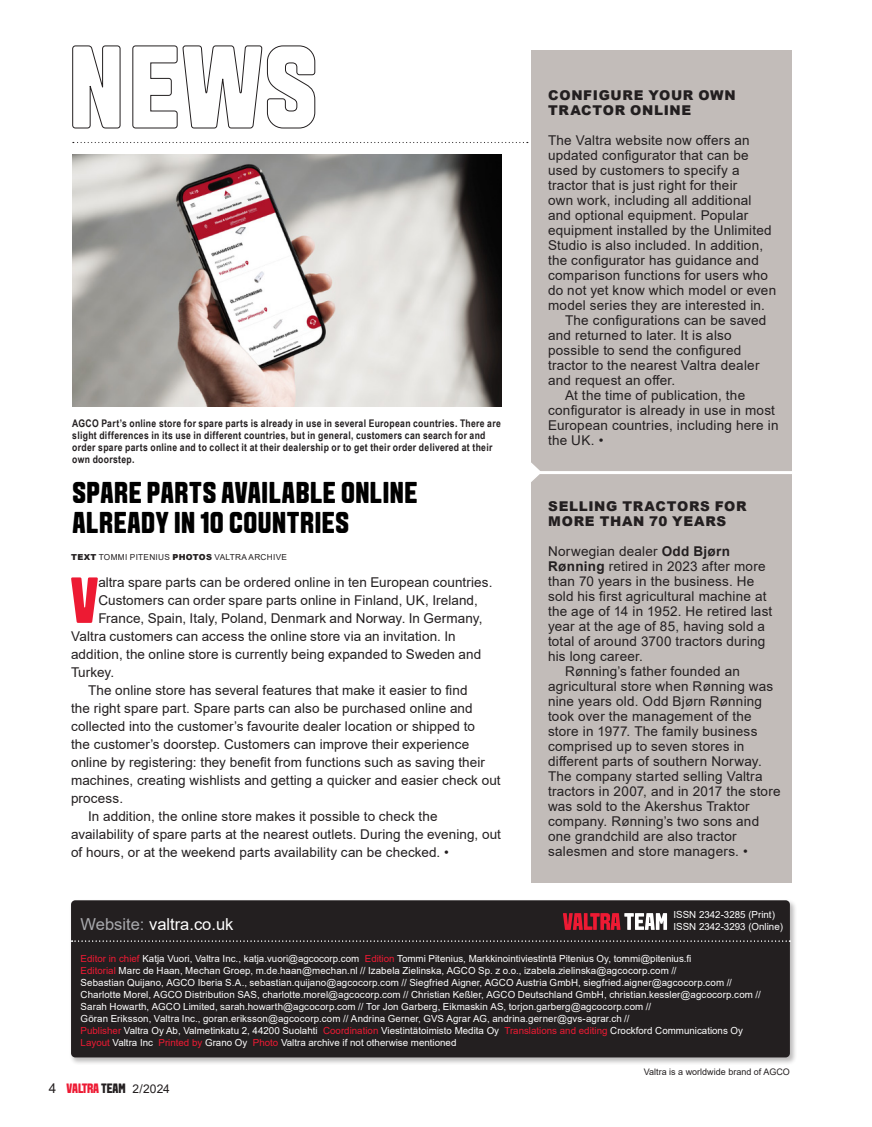
<style>
.page{position:relative;width:872px;height:1127px;background:#fff}
.page>*{position:absolute;margin:0;border:0;box-sizing:border-box;transform-origin:0 0}
.x_ANF_leipis_Helvetica_3riviä_9_11_pt{font:700 64.95px "VALTRA Aveny T 2020 Extra";color:#ed1a33}
.x_Otsikko_33pt_pun_Aveny-T_33_33_pt{font:700 30px "VALTRA Aveny T 2020 Extra";letter-spacing:.02em;color:#000}
.t1{font:16.5px "Arial";color:#fff}
.x_Leipis_SIS__Helvetica_9_11_pt{font:13.5px/15px "Arial";letter-spacing:.015em;color:#231f20}
.x_Leipis_Helvetica_9_11_pt{font:13.5px/18px "Arial";letter-spacing:.005em;color:#231f20}
.x_ANF_leipis_Helvetica_3riviä_9_11_pt-2{font:13.5px "Arial";letter-spacing:.005em;color:#231f20}
.x_Leipis_SIS__Helvetica_9_11_pt-2{font:900 13.5px/15px "Arial";letter-spacing:.05em;color:#231f20}
.t2{font:700 13.5px "VALTRA Aveny T 2020 Extra";letter-spacing:-.01em;color:#ed1a33}
.t3{font:700 10.5px/12px "Arial Narrow";letter-spacing:.03em;color:#231f20}
.t4{font:9.75px/12px "Arial";letter-spacing:.005em;color:#fff}
.t5{font:9px "Arial";color:#231f20}
.x_Kirjoittaja_ja_kuvaaja_Helvetica_5_5_1{font:8.25px "Arial";letter-spacing:.035em;color:#231f20}
.s1{font-weight:900}
.s2{font-weight:700}
.s3{color:#a8a9ad}
.s4{color:#ed1a33}
.s5{font-family:"Arial";font-weight:400;color:#231f20}
.s6{color:#231f20}
.s7{font-family:"Arial";font-weight:400;font-size:12px;color:#231f20}
</style>
<div class="page">
<img style="left:72px;top:154px;width:429px;height:252px">
<div style="left:531px;top:50px;width:260px;height:832px;background:#c2bcb9"></div>
<hr style="left:527px;top:471px;width:280px;height:3px;background:#fff">
<svg style="left:531px;top:462px;width:9px;height:20px"></svg>
<svg style="left:72px;top:45px;width:243px;height:84px"></svg>
<svg style="left:73px;top:142px;width:455px;height:1px"></svg>
<div style="left:69px;top:898px;width:728px;height:167px;background:#231f20;opacity:.3"></div>
<div style="left:71px;top:900px;width:719px;height:157px;background:#231f20;border-radius:4px"></div>
<svg style="left:72px;top:940px;width:718px;height:2px"></svg>
<svg style="left:563px;top:913px;width:104px;height:17px"></svg>
<p class="t3" style="left:72px;top:416px;width:430px">AGCO Part’s online store for spare parts is already in use in several European countries. There are slight differences in its use in different countries, but in general, customers can search for and order spare parts online and to collect it at their dealership or to get their order delivered at their own doorstep.</p>
<p class="x_Otsikko_33pt_pun_Aveny-T_33_33_pt" style="left:72px;top:473px;width:346px">SPARE PARTS AVAILABLE ONLINE</p>
<p class="x_Otsikko_33pt_pun_Aveny-T_33_33_pt" style="left:72px;top:503px;width:278px">ALREADY IN 10 COUNTRIES</p>
<p class="x_Kirjoittaja_ja_kuvaaja_Helvetica_5_5_1" style="left:71px;top:551px;width:217px"><span class="s1">TEXT</span> TOMMI PITENIUS <span class="s1">PHOTOS</span> VALTRA ARCHIVE</p>
<p class="x_ANF_leipis_Helvetica_3riviä_9_11_pt" style="left:70px;top:558px;width:29px">V</p>
<p class="x_ANF_leipis_Helvetica_3riviä_9_11_pt-2" style="left:98px;top:573px;width:395px">altra spare parts can be ordered online in ten European countries.</p>
<p class="x_ANF_leipis_Helvetica_3riviä_9_11_pt-2" style="left:98px;top:591px;width:381px">Customers can order spare parts online in Finland, UK, Ireland,</p>
<p class="x_ANF_leipis_Helvetica_3riviä_9_11_pt-2" style="left:98px;top:609px;width:386px">France, Spain, Italy, Poland, Denmark and Norway. In Germany,</p>
<p class="x_ANF_leipis_Helvetica_3riviä_9_11_pt-2" style="left:71px;top:627px;width:386px">Valtra customers can access the online store via an invitation. In</p>
<p class="x_ANF_leipis_Helvetica_3riviä_9_11_pt-2" style="left:71px;top:645px;width:412px">addition, the online store is currently being expanded to Sweden and</p>
<p class="x_ANF_leipis_Helvetica_3riviä_9_11_pt-2" style="left:71px;top:663px;width:45px">Turkey.</p>
<p class="x_Leipis_Helvetica_9_11_pt" style="left:71px;top:681px;width:431px;text-indent:17px">The online store has several features that make it easier to find<br>the right spare part. Spare parts can also be purchased online and collected into the customer’s favourite dealer location or shipped to<br>the customer’s doorstep. Customers can improve their experience online by registering: they benefit from functions such as saving their machines, creating wishlists and getting a quicker and easier check out process.</p>
<p class="x_Leipis_Helvetica_9_11_pt" style="left:71px;top:807px;width:431px;text-indent:17px">In addition, the online store makes it possible to check the availability of spare parts at the nearest outlets. During the evening, out of hours, or at the weekend parts availability can be checked. •</p>
<p class="x_Leipis_SIS__Helvetica_9_11_pt-2" style="left:548px;top:87px;width:189px">CONFIGURE YOUR OWN<br>TRACTOR ONLINE</p>
<p class="x_Leipis_SIS__Helvetica_9_11_pt" style="left:548px;top:133px;width:230px">The Valtra website now offers an updated configurator that can be used by customers to specify a tractor that is just right for their<br>own work, including all additional and optional equipment. Popular equipment installed by the Unlimited Studio is also included. In addition, the configurator has guidance and comparison functions for users who do not yet know which model or even model series they are interested in.</p>
<p class="x_Leipis_SIS__Helvetica_9_11_pt" style="left:548px;top:313px;width:220px;text-indent:17px">The configurations can be saved and returned to later. It is also possible to send the configured tractor to the nearest Valtra dealer and request an offer.</p>
<p class="x_Leipis_SIS__Helvetica_9_11_pt" style="left:548px;top:388px;width:232px;text-indent:17px">At the time of publication, the configurator is already in use in most<br>European countries, including here in the UK. •</p>
<p class="x_Leipis_SIS__Helvetica_9_11_pt-2" style="left:548px;top:498px;width:200px">SELLING TRACTORS FOR<br>MORE THAN 70 YEARS</p>
<p class="x_Leipis_SIS__Helvetica_9_11_pt" style="left:548px;top:544px;width:226px">Norwegian dealer <span class="s2">Odd Bjørn<br>Rønning</span> retired in 2023 after more than 70 years in the business. He sold his first agricultural machine at the age of 14 in 1952. He retired last year at the age of 85, having sold a total of around 3700 tractors during his long career.</p>
<p class="x_Leipis_SIS__Helvetica_9_11_pt" style="left:548px;top:664px;width:234px;text-indent:17px">Rønning’s father founded an agricultural store when Rønning was nine years old. Odd Bjørn Rønning took over the management of the store in 1977. The family business comprised up to seven stores in different parts of southern Norway.<br>The company started selling Valtra tractors in 2007, and in 2017 the store was sold to the Akershus Traktor company. Rønning’s two sons and one grandchild are also tractor salesmen and store managers. •</p>
<p class="t4" style="left:673px;top:908px;width:103px">ISSN 2342-3285 (Print)</p>
<p class="t4" style="left:673px;top:920px;width:111px">ISSN 2342-3293 (Online)</p>
<p class="t1" style="left:81px;top:913px;width:154px"><span class="s3">Website:</span> valtra.co.uk</p>
<p class="t4" style="left:81px;top:952px;width:612px"><span class="s4">Editor in chief</span> Katja Vuori, Valtra Inc., katja.vuori@agcocorp.com <span class="s4">Edition</span> Tommi Pitenius, Markkinointiviestintä Pitenius Oy, tommi@pitenius.fi</p>
<p class="t4" style="left:81px;top:964px;width:597px"><span class="s4">Editorial</span> Marc de Haan, Mechan Groep, m.de.haan@mechan.nl // Izabela Zielinska, AGCO Sp. z o.o., izabela.zielinska@agcocorp.com //</p>
<p class="t4" style="left:81px;top:976px;width:653px">Sebastian Quijano, AGCO Iberia S.A., sebastian.quijano@agcocorp.com // Siegfried Aigner, AGCO Austria GmbH, siegfried.aigner@agcocorp.com //</p>
<p class="t4" style="left:81px;top:988px;width:682px">Charlotte Morel, AGCO Distribution SAS, charlotte.morel@agcocorp.com // Christian Keßler, AGCO Deutschland GmbH, christian.kessler@agcocorp.com //</p>
<p class="t4" style="left:81px;top:1000px;width:572px">Sarah Howarth, AGCO Limited, sarah.howarth@agcocorp.com // Tor Jon Garberg, Eikmaskin AS, torjon.garberg@agcocorp.com //</p>
<p class="t4" style="left:81px;top:1012px;width:664px">Göran Eriksson, Valtra Inc., goran.eriksson@agcocorp.com // Andrina Gerner, GVS Agrar AG, andrina.gerner@gvs-agrar.ch //<br><span class="s4">Publisher</span> Valtra Oy Ab, Valmetinkatu 2, 44200 Suolahti <span class="s4">Coordination</span> Viestintätoimisto Medita Oy <span class="s4">Translations and editing</span> Crockford Communications Oy</p>
<p class="t4" style="left:81px;top:1036px;width:377px"><span class="s4">Layout</span> Valtra Inc <span class="s4">Printed by</span> Grano Oy <span class="s4">Photo</span> Valtra archive if not otherwise mentioned</p>
<p class="t5" style="left:644px;top:1065px;width:147px">Valtra is a worldwide brand of AGCO</p>
<p class="t2" style="left:49px;top:1080px;width:123px"><span class="s5">4</span> VALTRA <span class="s6">TEAM</span> <span class="s7">2/2024</span></p>
</div>
